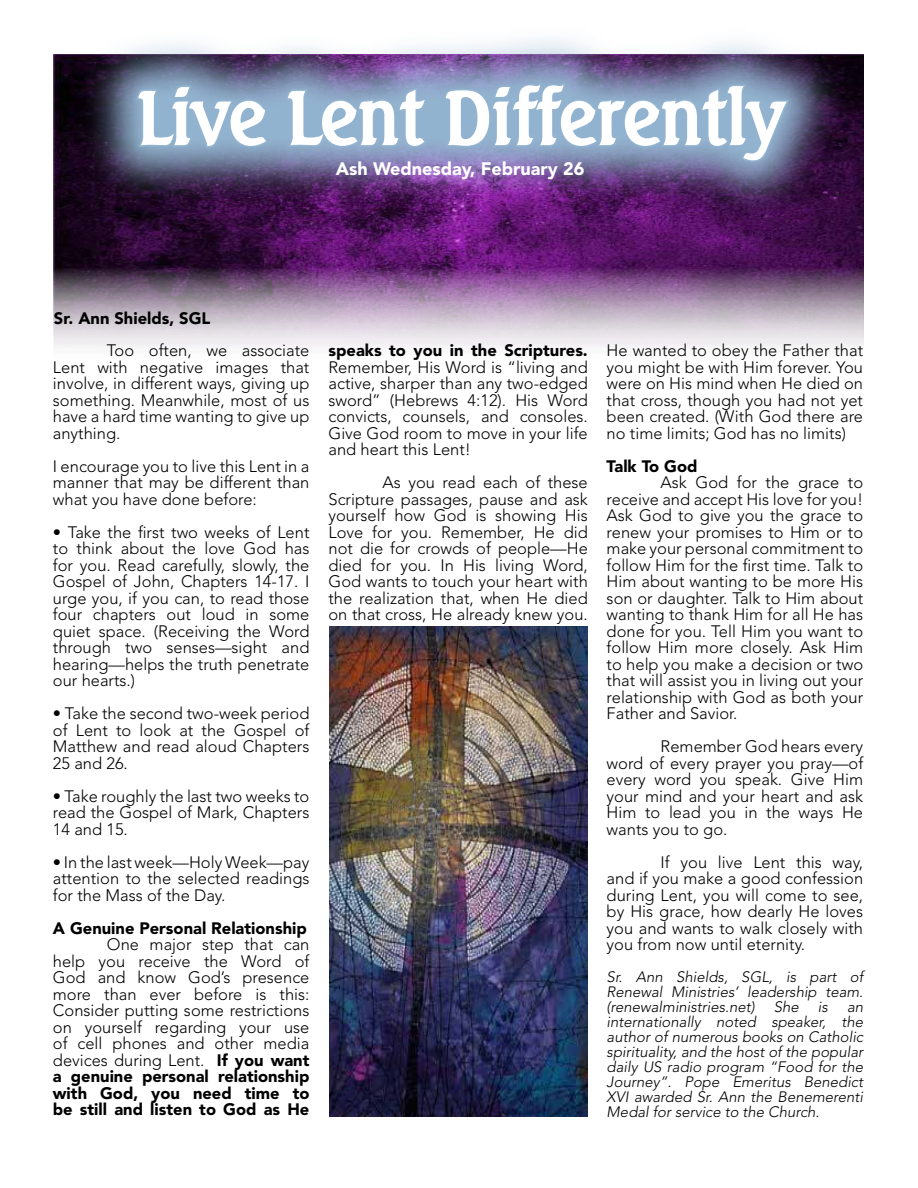
<style>
.page{position:relative;width:918px;height:1188px;background:#fff}
.page>*{position:absolute;margin:0;border:0;box-sizing:border-box;transform-origin:0 0}
.t1{font:700 72px "Beach";color:#fff}
.t2{font:900 18px "Avenir LT Std";color:#fff}
.t3{font:300 16.5px/16.5px "Avenir LT Std";color:#000;text-align:justify}
.t4{font:900 16.5px "Avenir LT Std";color:#000}
.t5{font:italic 300 15px/15px "Avenir LT Std";color:#000;text-align:justify}
.s1{font-weight:900}
</style>
<div class="page">
<img style="left:54px;top:54px;width:810px;height:294px">
<img style="left:81px;top:39px;width:763px;height:178px">
<svg style="left:134px;top:83px;width:136px;height:66px;background:#8eadc9"></svg>
<svg style="left:284px;top:85px;width:146px;height:64px;background:#90aecc"></svg>
<svg style="left:442px;top:79px;width:350px;height:85px;background:#8da8c7"></svg>
<img style="left:329px;top:626px;width:259px;height:491px">
<h1 class="t1" style="left:136px;top:70px;width:649px">Live Lent Differently</h1>
<p class="t2" style="left:336px;top:158px;width:250px">Ash Wednesday, February 26</p>
<p class="t4" style="left:54px;top:308px;width:158px">Sr. Ann Shields, SGL</p>
<p class="t3" style="left:53px;top:342px;width:258px;text-indent:54px">Too often, we associate Lent with negative images that involve, in different ways, giving up something. Meanwhile, most of us have a hard time wanting to give up anything.</p>
<p class="t3" style="left:53px;top:458px;width:258px">I encourage you to live this Lent in a manner that may be different than what you have done before:</p>
<p class="t3" style="left:53px;top:524px;width:258px">• Take the first two weeks of Lent to think about the love God has for you. Read carefully, slowly, the Gospel of John, Chapters 14-17. I urge you, if you can, to read those four chapters out loud in some quiet space. (Receiving the Word through two senses—sight and hearing—helps the truth penetrate our hearts.)</p>
<p class="t3" style="left:53px;top:705px;width:258px">• Take the second two-week period of Lent to look at the Gospel of Matthew and read aloud Chapters 25 and 26.</p>
<p class="t3" style="left:53px;top:788px;width:258px">• Take roughly the last two weeks to read the Gospel of Mark, Chapters 14 and 15.</p>
<p class="t3" style="left:53px;top:854px;width:258px">• In the last week—Holy Week—pay attention to the selected readings for the Mass of the Day.</p>
<p class="t4" style="left:53px;top:918px;width:255px">A Genuine Personal Relationship</p>
<p class="t3" style="left:53px;top:936px;width:258px;text-indent:54px">One major step that can help you receive the Word of God and know God’s presence more than ever before is this:<br>Consider putting some restrictions on yourself regarding your use of cell phones and other media devices during Lent. <span class="s1">If you want a genuine personal relationship with God, you need time to be still and listen to God as He</span></p>
<p class="t4" style="left:329px;top:340px;width:261px">speaks to you in the Scriptures.</p>
<p class="t3" style="left:329px;top:359px;width:261px">Remember, His Word is “living and active, sharper than any two-edged sword” (Hebrews 4:12). His Word convicts, counsels, and consoles.<br>Give God room to move in your life and heart this Lent!</p>
<p class="t3" style="left:329px;top:474px;width:261px;text-indent:54px">As you read each of these Scripture passages, pause and ask yourself how God is showing His Love for you. Remember, He did not die for crowds of people—He died for you. In His living Word, God wants to touch your heart with the realization that, when He died on that cross, He already knew you.</p>
<p class="t3" style="left:607px;top:342px;width:258px">He wanted to obey the Father that you might be with Him forever. You were on His mind when He died on that cross, though you had not yet been created. (With God there are no time limits; God has no limits)</p>
<p class="t4" style="left:607px;top:456px;width:92px">Talk To God</p>
<p class="t3" style="left:607px;top:474px;width:258px;text-indent:54px">Ask God for the grace to receive and accept His love for you!<br>Ask God to give you the grace to renew your promises to Him or to make your personal commitment to follow Him for the first time. Talk to Him about wanting to be more His son or daughter. Talk to Him about wanting to thank Him for all He has done for you. Tell Him you want to follow Him more closely. Ask Him to help you make a decision or two that will assist you in living out your relationship with God as both your Father and Savior.</p>
<p class="t3" style="left:607px;top:738px;width:258px;text-indent:54px">Remember God hears every word of every prayer you pray—of every word you speak. Give Him your mind and your heart and ask Him to lead you in the ways He wants you to go.</p>
<p class="t3" style="left:607px;top:854px;width:258px;text-indent:54px">If you live Lent this way, and if you make a good confession during Lent, you will come to see, by His grace, how dearly He loves you and wants to walk closely with you from now until eternity.</p>
<p class="t5" style="left:607px;top:969px;width:258px">Sr. Ann Shields, SGL, is part of Renewal Ministries’ leadership team. (renewalministries.net)</p>
<p class="t5" style="left:774px;top:999px;width:27px">She</p>
<p class="t5" style="left:818px;top:999px;width:11px">is</p>
<p class="t5" style="left:607px;top:999px;width:258px;text-indent:240px">an internationally noted speaker, the author of numerous books on Catholic spirituality, and the host of the popular daily US radio program “Food for the Journey”. Pope Emeritus Benedict XVI awarded Sr. Ann the Benemerenti Medal for service to the Church.</p>
</div>
